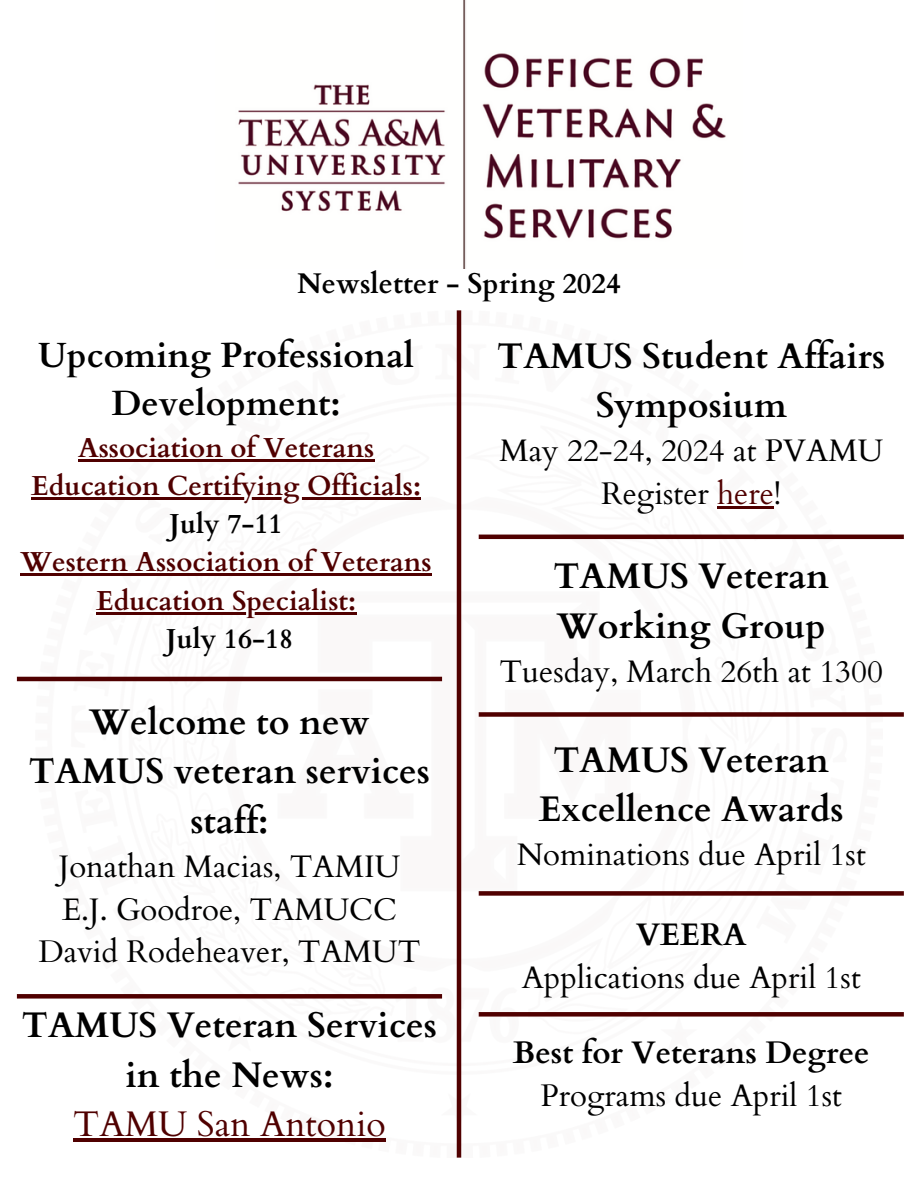
<style>
.page{position:relative;width:918px;height:1188px;background:#fff}
.page>*{position:absolute;margin:0;border:0;box-sizing:border-box;transform-origin:0 0}
.t1{font:700 35.7px/49.5px "Cardo";color:#000;text-align:center}
.t2{font:700 34.95px/48.3px "Cardo";color:#000;text-align:center}
.t3{font:31.2px/42.8px "Cardo";color:#000;text-align:center}
.t4{font:700 31.2px/42.8px "Cardo";color:#000;text-align:center}
.t5{font:700 28.5px "Cardo";color:#000}
.t6{font:700 27.45px/38.2px "Cardo";color:#500000;text-align:center}
.t7{font:700 27.45px "Cardo";color:#000}
.s1{color:#000}
.s2{color:#500000}
.s3{font-weight:400;color:#500000}
.s4{font-weight:700}
.s5{font-weight:400}
</style>
<div class="page">
<img style="left:238px;top:0;width:488px;height:269px">
<img style="left:35px;top:310px;width:847px;height:848px">
<hr style="left:457px;top:310px;width:4px;height:848px;background:#500000">
<hr style="left:17px;top:677px;width:425px;height:4px;background:#500000">
<div style="left:17px;top:994px;width:425px;height:5px;background:#500000"></div>
<hr style="left:479px;top:535px;width:425px;height:4px;background:#500000">
<div style="left:479px;top:712px;width:425px;height:5px;background:#500000"></div>
<div style="left:479px;top:891px;width:425px;height:5px;background:#500000"></div>
<div style="left:479px;top:1012px;width:425px;height:5px;background:#500000"></div>
<hr style="left:78px;top:459px;width:296px;height:2px;background:#500000">
<hr style="left:31px;top:497px;width:390px;height:2px;background:#500000">
<hr style="left:21px;top:574px;width:411px;height:2px;background:#500000">
<hr style="left:96px;top:612px;width:260px;height:2px;background:#500000">
<hr style="left:73px;top:1138px;width:313px;height:4px;background:#500000">
<hr style="left:717px;top:506px;width:57px;height:2px;background:#500000">
<h2 class="t5" style="left:297px;top:265px;width:325px">Newsletter - Spring 2024</h2>
<p class="t2" style="left:38px;top:332px;width:377px">Upcoming Professional<br>Development:</p>
<p class="t6" style="left:78px;top:429px;width:298px">Association of Veterans</p>
<p class="t6" style="left:21px;top:467px;width:413px">Education Certifying Officials:<br><span class="s1">July 7-11<br></span>Western Association of Veterans</p>
<p class="t6" style="left:96px;top:582px;width:262px">Education Specialist:</p>
<p class="t7" style="left:166px;top:621px;width:129px">July 16-18</p>
<h1 class="t1" style="left:497px;top:332px;width:390px">TAMUS Student Affairs<br>Symposium</h1>
<h1 class="t3" style="left:499px;top:430px;width:385px">May 22-24, 2024 at PVAMU<br>Register <span class="s2">here</span>!</h1>
<h1 class="t1" style="left:553px;top:552px;width:277px;text-align:left">TAMUS Veteran<br>Working Group</h1>
<h1 class="t3" style="left:499px;top:650px;width:385px">Tuesday, March 26th at 1300</h1>
<h1 class="t1" style="left:29px;top:698px;width:403px">Welcome to new<br>TAMUS veteran services staff:</h1>
<h1 class="t3" style="left:38px;top:846px;width:384px">Jonathan Macias, TAMIU<br>E.J. Goodroe, TAMUCC<br>David Rodeheaver, TAMUT</h1>
<h1 class="t1" style="left:22px;top:1001px;width:417px">TAMUS Veteran Services in the News:<br><span class="s3">TAMU San Antonio</span></h1>
<h3 class="t1" style="left:539px;top:736px;width:306px">TAMUS Veteran<br>Excellence Awards</h3>
<h3 class="t3" style="left:517px;top:834px;width:351px">Nominations due April 1st</h3>
<h1 class="t3" style="left:522px;top:914px;width:341px"><span class="s4">VEERA<br></span>Applications due April 1st</h1>
<h3 class="t4" style="left:513px;top:1032px;width:358px">Best for Veterans Degree<br><span class="s5">Programs due April 1st</span></h3>
</div>
